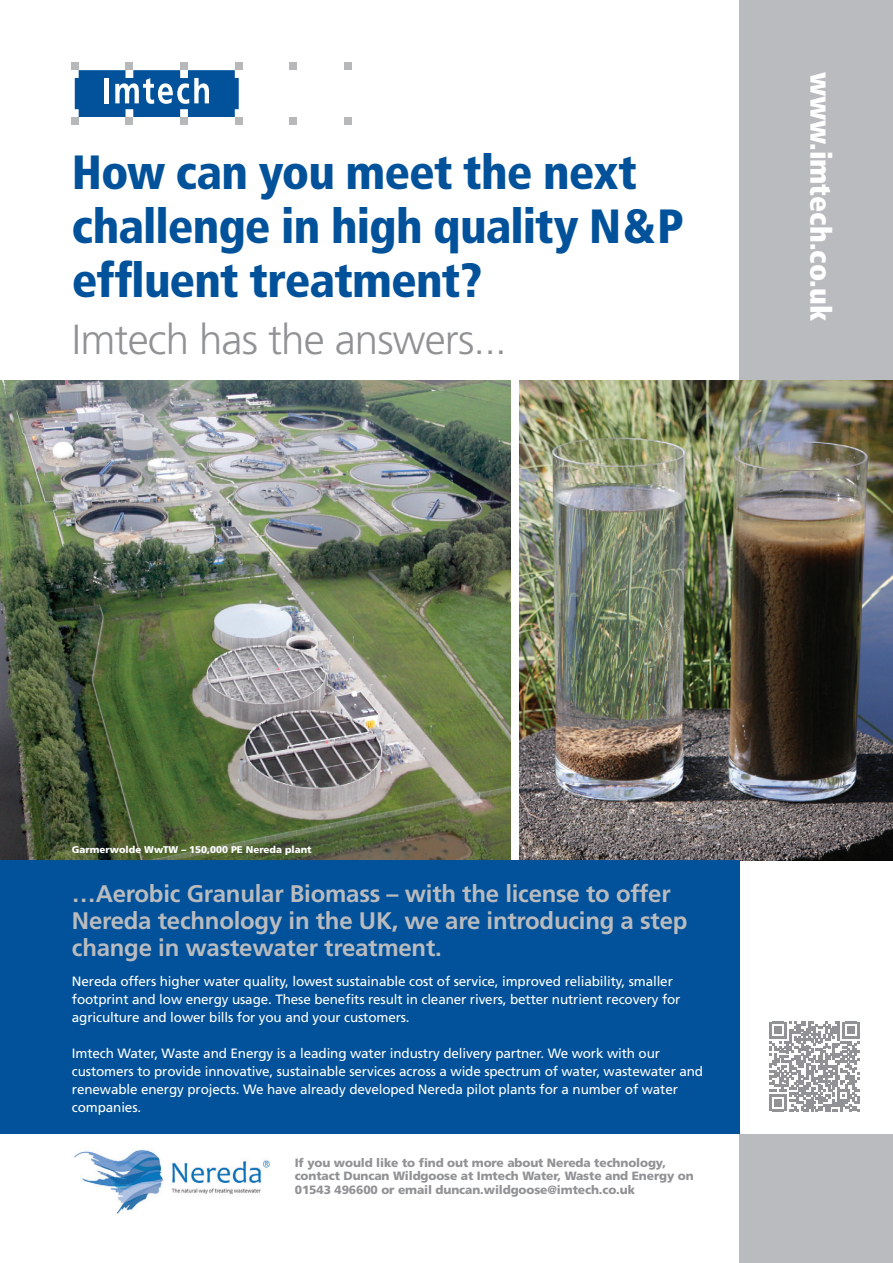
<style>
.page{position:relative;width:893px;height:1263px;background:#fff}
.page>*{position:absolute;margin:0;border:0;box-sizing:border-box;transform-origin:0 0}
.t1{font:900 condensed 48px/54px "Frutiger";letter-spacing:-.02em;color:#01529a}
.t2{font:300 42px "Frutiger";letter-spacing:-.02em;color:#919295}
.t3{font:900 condensed 29.1px "Frutiger";color:#fff}
.t4{font:700 24px/27px "Frutiger";letter-spacing:-.01em;color:#babbbe}
.t5{font:13.5px/18px "Frutiger";letter-spacing:-.01em;color:#fff}
.t6{font:900 12px/13.5px "Frutiger";letter-spacing:-.01em;color:#919295}
.t7{font:900 9.75px "Frutiger";color:#fff}
</style>
<div class="page">
<svg style="left:769px;top:1021px;width:90px;height:90px"></svg>
<div style="left:740px;top:0;width:153px;height:395px;background:#babbbe"></div>
<div style="left:740px;top:1134px;width:153px;height:129px;background:#babbbe"></div>
<img style="left:519px;top:380px;width:374px;height:480px">
<img style="left:0;top:380px;width:510px;height:480px">
<div style="left:0;top:860px;width:740px;height:274px;background:#01529a"></div>
<img style="left:74px;top:1149px;width:196px;height:65px">
<div style="left:71px;top:62px;width:8px;height:8px;background:#b6b8b9"></div>
<div style="left:126px;top:62px;width:7px;height:8px;background:#b6b8b9"></div>
<div style="left:180px;top:62px;width:8px;height:8px;background:#b6b8b9"></div>
<div style="left:235px;top:62px;width:8px;height:8px;background:#b6b8b9"></div>
<div style="left:235px;top:117px;width:8px;height:8px;background:#b6b8b9"></div>
<div style="left:180px;top:117px;width:8px;height:8px;background:#b6b8b9"></div>
<div style="left:289px;top:62px;width:8px;height:8px;background:#b6b8b9"></div>
<div style="left:344px;top:62px;width:8px;height:8px;background:#b6b8b9"></div>
<div style="left:344px;top:117px;width:8px;height:8px;background:#b6b8b9"></div>
<div style="left:289px;top:117px;width:8px;height:8px;background:#b6b8b9"></div>
<div style="left:126px;top:117px;width:7px;height:8px;background:#b6b8b9"></div>
<div style="left:71px;top:117px;width:8px;height:8px;background:#b6b8b9"></div>
<svg style="left:75px;top:70px;width:164px;height:47px;background:#2e71ac"></svg>
<div style="left:104px;top:78px;width:5px;height:25px;background:#fff"></div>
<h1 class="t1" style="left:72px;top:145px;width:613px">How can you meet the next challenge in high quality N&amp;P effluent treatment?</h1>
<h2 class="t2" style="left:72px;top:316px;width:436px">Imtech has the answers...</h2>
<h3 class="t3" style="left:838px;top:72px;width:251px;rotate:90deg">www.imtech.co.uk</h3>
<p class="t7" style="left:72px;top:843px;width:241px">Garmerwolde WwTW – 150,000 PE Nereda plant</p>
<h3 class="t4" style="left:72px;top:880px;width:617px">…Aerobic Granular Biomass – with the license to offer<br>Nereda technology in the UK, we are introducing a step change in wastewater treatment.</h3>
<p class="t5" style="left:72px;top:972px;width:610px">Nereda offers higher water quality, lowest sustainable cost of service, improved reliability, smaller footprint and low energy usage. These benefits result in cleaner rivers, better nutrient recovery for agriculture and lower bills for you and your customers.</p>
<p class="t5" style="left:72px;top:1044px;width:633px">Imtech Water, Waste and Energy is a leading water industry delivery partner. We work with our customers to provide innovative, sustainable services across a wide spectrum of water, wastewater and renewable energy projects. We have already developed Nereda pilot plants for a number of water companies.</p>
<p class="t6" style="left:295px;top:1155px;width:400px">If you would like to find out more about Nereda technology, contact Duncan Wildgoose at Imtech Water, Waste and Energy on<br>01543 496600 or email duncan.wildgoose@imtech.co.uk</p>
</div>
